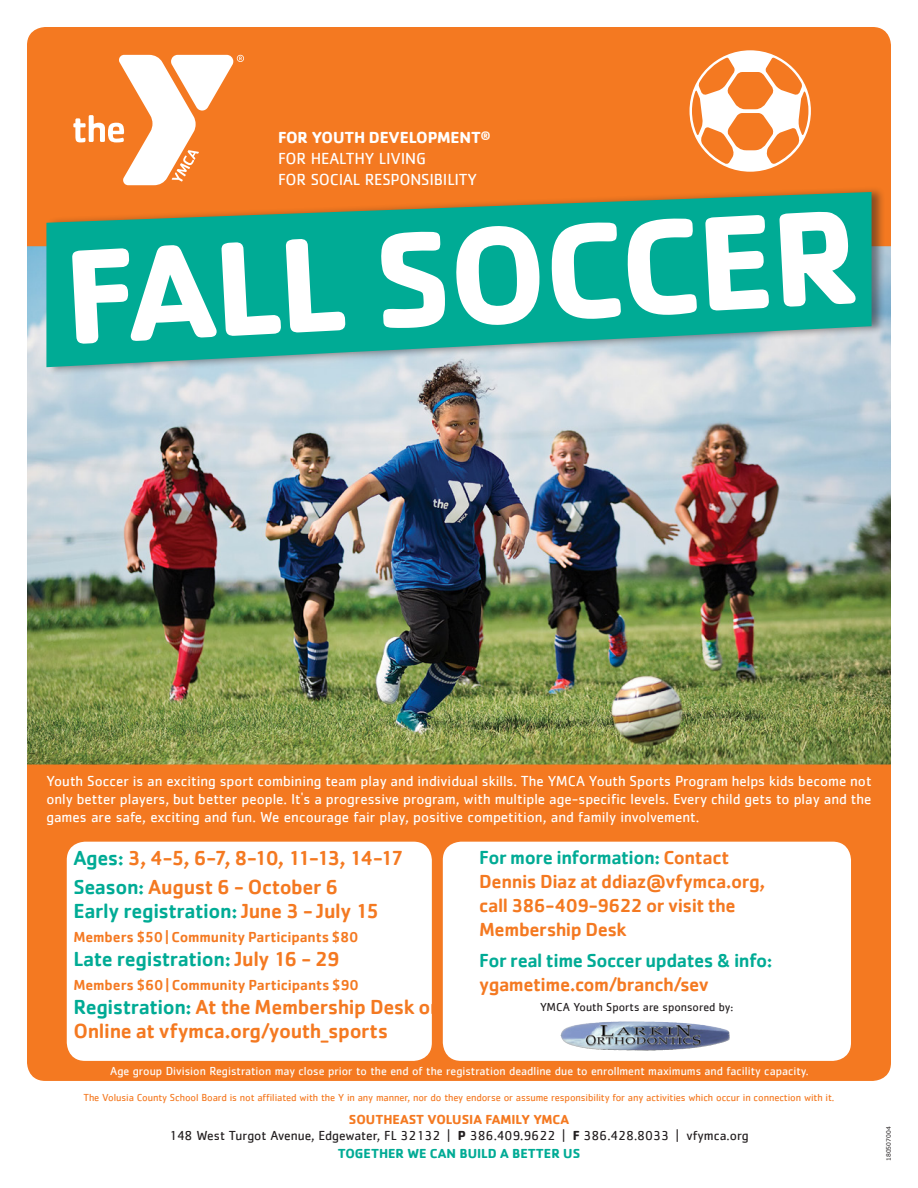
<style>
.page{position:relative;width:918px;height:1188px;background:#fff}
.page>*{position:absolute;margin:0;border:0;box-sizing:border-box;transform-origin:0 0}
.Heder-Cachet_bold{font:700 139.5px "Cachet";color:#fff}
.Subhed-Cachet_med{font:500 21px/24px "Cachet";letter-spacing:-.02em;color:#f47921}
.Subhed-Cachet_med-2{font:500 21px "Cachet";letter-spacing:-.02em;color:#00ab95}
.Subhed-Cachet_med-3{font:500 21px "Cachet";letter-spacing:-.09em;color:#f47921}
.Subhed-Cachet_med-4{font:500 19.5px/24px "Cachet";letter-spacing:-.025em;color:#f47921}
.Subhed-Cachet_med-5{font:500 19.5px/24px "Cachet";letter-spacing:-.025em;color:#00ab95}
.Verdana_body{font:16.5px "Cachet";letter-spacing:-.01em;color:#fff}
.Verdana_body-2{font:700 16.5px "Cachet";letter-spacing:-.01em;color:#fff}
.Body-Verdana{font:15px/18px "Cachet";color:#fff;text-align:justify}
.Subhed-Cachet_med-6{font:500 15px "Cachet";letter-spacing:-.005em;color:#f47921}
.Cachet_body{font:13.5px "Cachet";color:#231f20}
.Cachet_body-2{font:700 13.5px "Cachet";color:#00ab95}
.Cachet_body-3{font:700 13.5px "Cachet";color:#f47921}
.Body-Verdana-2{font:12px "Cachet";color:#fff}
.Body-Verdana-3{font:12px "Cachet";color:#231f20}
.Cachet_body-4{font:10.5px "Cachet";letter-spacing:-.01em;color:#f47921}
.Body-Verdana-4{font:6px "Verdana";color:#231f20}
.s1{color:#00ab95}
.s2{color:#f47921}
.s3{font-weight:700}
</style>
<div class="page">
<img style="left:27px;top:246px;width:864px;height:519px">
<div style="left:27px;top:765px;width:864px;height:316px;background:#f47921"></div>
<div style="left:27px;top:27px;width:864px;height:219px;background:#f47921"></div>
<svg style="left:73px;top:55px;width:171px;height:130px"></svg>
<div style="left:45px;top:186px;width:841px;height:190px;background:#231f20;opacity:.5"></div>
<svg style="left:46px;top:192px;width:826px;height:175px;background:#2baa92"></svg>
<svg style="left:690px;top:50px;width:121px;height:122px"></svg>
<div style="left:67px;top:842px;width:365px;height:219px;background:#fff;border-radius:18px"></div>
<div style="left:443px;top:842px;width:408px;height:219px;background:#fff;border-radius:18px"></div>
<img style="left:561px;top:1022px;width:164px;height:29px">
<p class="Verdana_body-2" style="left:278px;top:127px;width:214px">FOR YOUTH DEVELOPMENT<sup>®</sup></p>
<p class="Verdana_body" style="left:278px;top:149px;width:149px">FOR HEALTHY LIVING</p>
<p class="Verdana_body" style="left:278px;top:170px;width:201px">FOR SOCIAL RESPONSIBILITY</p>
<p class="Heder-Cachet_bold" style="left:60px;top:208px;width:798px;rotate:-3deg">FALL SOCCER</p>
<p class="Body-Verdana" style="left:46px;top:772px;width:827px">Youth Soccer is an exciting sport combining team play and individual skills. The YMCA Youth Sports Program helps kids become not only better players, but better people. It's a progressive program, with multiple age-specific levels. Every child gets to play and the games are safe, exciting and fun. We encourage fair play, positive competition, and family involvement.</p>
<p class="Subhed-Cachet_med-3" style="left:73px;top:845px;width:332px"><span class="s1">Ages:</span> 3, 4-5, 6-7, 8-10, 11-13, 14-17</p>
<p class="Subhed-Cachet_med" style="left:73px;top:875px;width:267px"><span class="s1">Season:</span> August 6 - October 6</p>
<p class="Subhed-Cachet_med-2" style="left:73px;top:898px;width:307px">Early registration: <span class="s2">June 3 - July 15</span></p>
<p class="Subhed-Cachet_med-6" style="left:73px;top:928px;width:287px">Members $50 | Community Participants $80</p>
<p class="Subhed-Cachet_med-2" style="left:73px;top:946px;width:268px">Late registration: <span class="s2">July 16 - 29</span></p>
<p class="Subhed-Cachet_med-6" style="left:73px;top:976px;width:287px">Members $60 | Community Participants $90</p>
<p class="Subhed-Cachet_med" style="left:73px;top:995px;width:367px"><span class="s1">Registration:</span> At the Membership Desk or<br>Online at vfymca.org/youth_sports</p>
<p class="Subhed-Cachet_med-4" style="left:479px;top:845px;width:287px"><span class="s1">For more information:</span> Contact<br>Dennis Diaz at ddiaz@vfymca.org, call 386-409-9622 or visit the<br>Membership Desk</p>
<p class="Subhed-Cachet_med-5" style="left:479px;top:948px;width:295px">For real time Soccer updates &amp; info: <span class="s2">ygametime.com/branch/sev</span></p>
<p class="Body-Verdana-3" style="left:540px;top:1000px;width:195px">YMCA Youth Sports are sponsored by:</p>
<p class="Body-Verdana-2" style="left:110px;top:1064px;width:700px">Age group Division Registration may close prior to the end of the registration deadline due to enrollment maximums and facility capacity.</p>
<p class="Cachet_body-3" style="left:349px;top:1110px;width:222px">SOUTHEAST VOLUSIA FAMILY YMCA</p>
<p class="Cachet_body" style="left:169px;top:1128px;width:581px">148 West Turgot Avenue, Edgewater, FL 32132 | <span class="s3">P</span> 386.409.9622 | <span class="s3">F</span> 386.428.8033 | vfymca.org</p>
<p class="Cachet_body-2" style="left:338px;top:1145px;width:244px">TOGETHER WE CAN BUILD A BETTER US</p>
<p class="Cachet_body-4" style="left:84px;top:1091px;width:752px">The Volusia County School Board is not affiliated with the Y in any manner, nor do they endorse or assume responsibility for any activities which occur in connection with it.</p>
<p class="Body-Verdana-4" style="left:885px;top:1161px;width:36px;rotate:-90deg">180507004</p>
</div>
